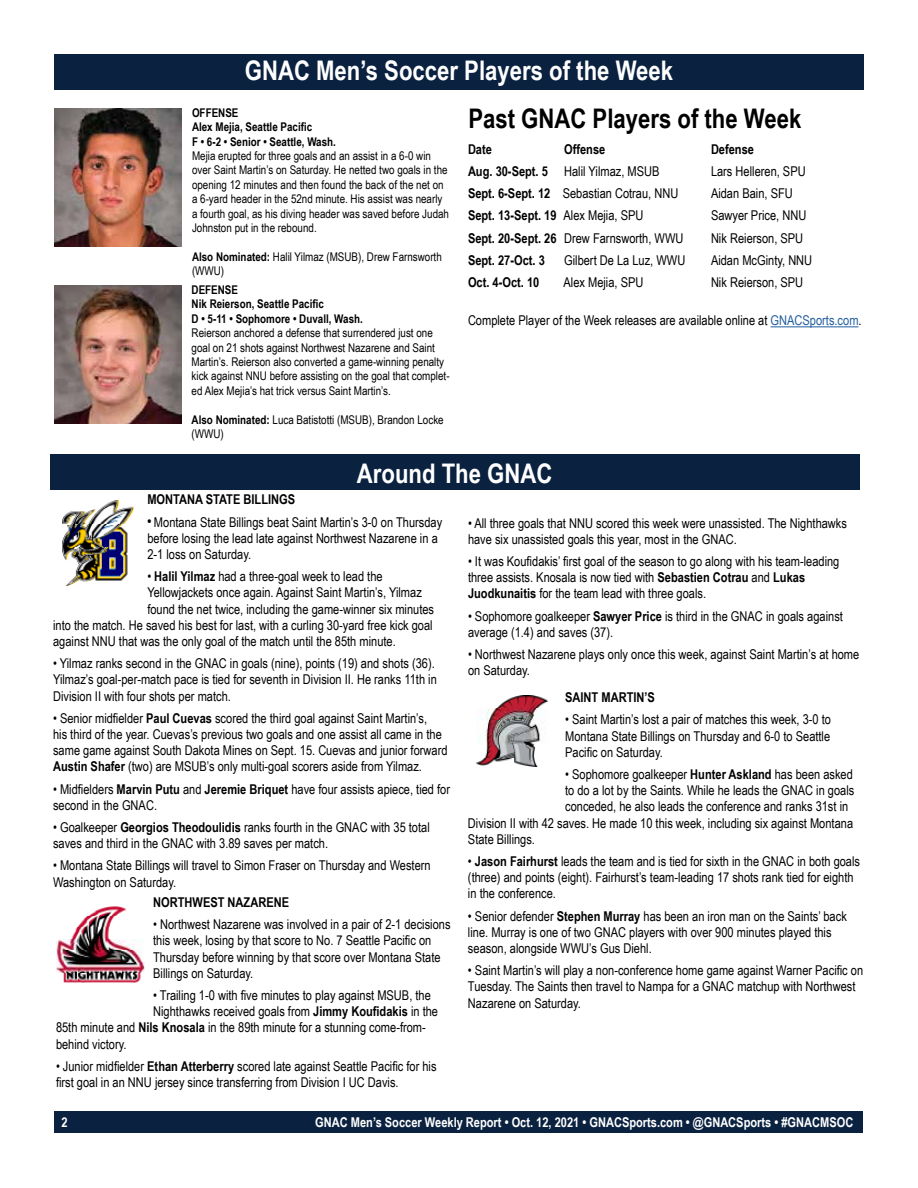
<style>
.page{position:relative;width:918px;height:1188px;background:#fff}
.page>*{position:absolute;margin:0;border:0;box-sizing:border-box;transform-origin:0 0}
.t1{font:700 27px "Arial Narrow";color:#fff}
.t2{font:700 27px "Arial Narrow";color:#000}
.t3{font:13.5px/16.2px "Arial Narrow";color:#000}
.t4{font:700 13.5px "Arial Narrow";color:#000}
.t5{font:700 13.5px "Arial Narrow";color:#fff}
.t6{font:12px/14.4px "Arial Narrow";color:#000}
.t7{font:700 12px/14.4px "Arial Narrow";color:#000}
.s1{font-weight:700}
.s2{font-weight:400}
.s3{color:#215e9e}
</style>
<div class="page">
<div style="left:55px;top:1111px;width:808px;height:22px;background:#0a2240"></div>
<div style="left:54px;top:54px;width:810px;height:36px;background:#0a2240"></div>
<hr style="left:771px;top:326px;width:88px;height:1px;background:#215e9e">
<img style="left:62px;top:501px;width:72px;height:85px">
<img style="left:56px;top:906px;width:88px;height:77px">
<img style="left:477px;top:696px;width:71px;height:71px">
<div style="left:50px;top:454px;width:810px;height:36px;background:#0a2240"></div>
<img style="left:54px;top:108px;width:128px;height:138px">
<img style="left:54px;top:285px;width:128px;height:139px">
<h1 class="t1" style="left:245px;top:50px;width:430px">GNAC Men’s Soccer Players of the Week</h1>
<p class="t7" style="left:192px;top:105px;width:145px">OFFENSE<br>Alex Mejia, Seattle Pacific<br>F • 6-2 • Senior • Seattle, Wash.</p>
<p class="t6" style="left:192px;top:148px;width:259px">Mejia erupted for three goals and an assist in a 6-0 win over Saint Martin’s on Saturday. He netted two goals in the opening 12 minutes and then found the back of the net on a 6-yard header in the 52nd minute. His assist was nearly a fourth goal, as his diving header was saved before Judah Johnston put in the rebound.</p>
<p class="t6" style="left:192px;top:249px;width:251px"><span class="s1">Also Nominated:</span> Halil Yilmaz (MSUB), Drew Farnsworth (WWU)</p>
<p class="t7" style="left:192px;top:282px;width:173px">DEFENSE<br>Nik Reierson, Seattle Pacific<br>D • 5-11 • Sophomore • Duvall, Wash.</p>
<p class="t6" style="left:192px;top:325px;width:259px">Reierson anchored a defense that surrendered just one goal on 21 shots against Northwest Nazarene and Saint Martin’s. Reierson also converted a game-winning penalty kick against NNU before assisting on the goal that complet&shy;ed Alex Mejia’s hat trick versus Saint Martin’s.</p>
<p class="t6" style="left:192px;top:412px;width:254px"><span class="s1">Also Nominated:</span> Luca Batistotti (MSUB), Brandon Locke (WWU)</p>
<h1 class="t2" style="left:468px;top:98px;width:335px">Past GNAC Players of the Week</h1>
<p class="t4" style="left:468px;top:139px;width:25px">Date</p>
<p class="t4" style="left:564px;top:139px;width:43px">Offense</p>
<p class="t4" style="left:711px;top:139px;width:45px">Defense</p>
<p class="t3" style="left:468px;top:163px;width:193px"><span class="s1">Aug. 30-Sept. 5</span> Halil Yilmaz, MSUB</p>
<p class="t3" style="left:711px;top:163px;width:96px">Lars Helleren, SPU</p>
<p class="t3" style="left:468px;top:185px;width:212px"><span class="s1">Sept. 6-Sept. 12</span> Sebastian Cotrau, NNU</p>
<p class="t3" style="left:711px;top:185px;width:83px">Aidan Bain, SFU</p>
<p class="t4" style="left:468px;top:205px;width:177px">Sept. 13-Sept. 19 <span class="s2">Alex Mejia, SPU</span></p>
<p class="t3" style="left:711px;top:207px;width:97px">Sawyer Price, NNU</p>
<p class="t3" style="left:468px;top:229px;width:217px"><span class="s1">Sept. 20-Sept. 26</span> Drew Farnsworth, WWU</p>
<p class="t3" style="left:711px;top:229px;width:94px">Nik Reierson, SPU</p>
<p class="t4" style="left:468px;top:250px;width:78px">Sept. 27-Oct. 3</p>
<p class="t3" style="left:564px;top:251px;width:123px">Gilbert De La Luz, WWU</p>
<p class="t3" style="left:711px;top:251px;width:103px">Aidan McGinty, NNU</p>
<p class="t4" style="left:468px;top:272px;width:73px">Oct. 4-Oct. 10</p>
<p class="t3" style="left:564px;top:274px;width:81px">Alex Mejia, SPU</p>
<p class="t3" style="left:711px;top:274px;width:94px">Nik Reierson, SPU</p>
<p class="t3" style="left:468px;top:312px;width:395px">Complete Player of the Week releases are available online at <span class="s3">GNACSports.com</span>.</p>
<h1 class="t1" style="left:357px;top:453px;width:197px">Around The GNAC</h1>
<p class="t3" style="left:468px;top:514px;width:381px">• All three goals that NNU scored this week were unassisted. The Nighthawks have six unassisted goals this year, most in the GNAC.</p>
<p class="t3" style="left:468px;top:553px;width:373px">• It was Koufidakis’ first goal of the season to go along with his team-leading three assists. Knosala is now tied with <span class="s1">Sebastien Cotrau</span> and <span class="s1">Lukas<br>Juodkunaitis</span> for the team lead with three goals.</p>
<p class="t3" style="left:468px;top:607px;width:376px">• Sophomore goalkeeper <span class="s1">Sawyer Price</span> is third in the GNAC in goals against average (1.4) and saves (37).</p>
<p class="t3" style="left:468px;top:646px;width:393px">• Northwest Nazarene plays only once this week, against Saint Martin’s at home on Saturday.</p>
<p class="t4" style="left:147px;top:489px;width:149px">MONTANA STATE BILLINGS</p>
<p class="t3" style="left:147px;top:513px;width:296px"><span class="s1">•</span> Montana State Billings beat Saint Martin’s 3-0 on Thursday before losing the lead late against Northwest Nazarene in a<br>2-1 loss on Saturday.</p>
<p class="t3" style="left:147px;top:568px;width:237px">• <span class="s1">Halil Yilmaz</span> had a three-goal week to lead the</p>
<p class="t3" style="left:147px;top:584px;width:276px">Yellowjackets once again. Against Saint Martin’s, Yilmaz</p>
<p class="t3" style="left:147px;top:600px;width:288px">found the net twice, including the game-winner six minutes</p>
<p class="t3" style="left:53px;top:616px;width:381px">into the match. He saved his best for last, with a curling 30-yard free kick goal</p>
<p class="t3" style="left:53px;top:633px;width:344px">against NNU that was the only goal of the match until the 85th minute.</p>
<p class="t3" style="left:53px;top:655px;width:385px">• Yilmaz ranks second in the GNAC in goals (nine), points (19) and shots (36).<br>Yilmaz’s goal-per-match pace is tied for seventh in Division II. He ranks 11th in<br>Division II with four shots per match.</p>
<p class="t3" style="left:53px;top:709px;width:396px">• Senior midfielder <span class="s1">Paul Cuevas</span> scored the third goal against Saint Martin’s,<br>his third of the year. Cuevas’s previous two goals and one assist all came in the same game against South Dakota Mines on Sept. 15. Cuevas and junior forward <span class="s1">Austin Shafer</span> (two) are MSUB’s only multi-goal scorers aside from Yilmaz.</p>
<p class="t3" style="left:53px;top:780px;width:399px">• Midfielders <span class="s1">Marvin Putu</span> and <span class="s1">Jeremie Briquet</span> have four assists apiece, tied for second in the GNAC.</p>
<p class="t3" style="left:53px;top:819px;width:378px">• Goalkeeper <span class="s1">Georgios Theodoulidis</span> ranks fourth in the GNAC with 35 total saves and third in the GNAC with 3.89 saves per match.</p>
<p class="t3" style="left:53px;top:857px;width:379px">• Montana State Billings will travel to Simon Fraser on Thursday and Western<br>Washington on Saturday.</p>
<p class="t4" style="left:565px;top:687px;width:91px">SAINT MARTIN’S</p>
<p class="t3" style="left:565px;top:711px;width:267px;text-align:justify">• Saint Martin’s lost a pair of matches this week, 3-0 to Montana State Billings on Thursday and 6-0 to Seattle Pacific on Saturday.</p>
<p class="t3" style="left:565px;top:766px;width:289px">• Sophomore goalkeeper <span class="s1">Hunter Askland</span> has been asked</p>
<p class="t3" style="left:565px;top:782px;width:291px">to do a lot by the Saints. While he leads the GNAC in goals</p>
<p class="t3" style="left:565px;top:798px;width:285px">conceded, he also leads the conference and ranks 31st in</p>
<p class="t3" style="left:468px;top:814px;width:387px">Division II with 42 saves. He made 10 this week, including six against Montana</p>
<p class="t3" style="left:468px;top:830px;width:69px">State Billings.</p>
<p class="t3" style="left:468px;top:853px;width:394px">• <span class="s1">Jason Fairhurst</span> leads the team and is tied for sixth in the GNAC in both goals (three) and points (eight). Fairhurst’s team-leading 17 shots rank tied for eighth in the conference.</p>
<p class="t3" style="left:468px;top:907px;width:380px">• Senior defender <span class="s1">Stephen Murray</span> has been an iron man on the Saints’ back line. Murray is one of two GNAC players with over 900 minutes played this season, alongside WWU’s Gus Diehl.</p>
<p class="t3" style="left:468px;top:962px;width:397px">• Saint Martin’s will play a non-conference home game against Warner Pacific on<br>Tuesday. The Saints then travel to Nampa for a GNAC matchup with Northwest<br>Nazarene on Saturday.</p>
<p class="t4" style="left:153px;top:892px;width:137px">NORTHWEST NAZARENE</p>
<p class="t3" style="left:153px;top:916px;width:299px">• Northwest Nazarene was involved in a pair of 2-1 decisions this week, losing by that score to No. 7 Seattle Pacific on Thursday before winning by that score over Montana State Billings on Saturday.</p>
<p class="t3" style="left:153px;top:987px;width:279px">• Trailing 1-0 with five minutes to play against MSUB, the</p>
<p class="t3" style="left:153px;top:1003px;width:286px">Nighthawks received goals from <span class="s1">Jimmy Koufidakis</span> in the</p>
<p class="t3" style="left:56px;top:1019px;width:371px">85th minute and <span class="s1">Nils Knosala</span> in the 89th minute for a stunning come-from-</p>
<p class="t3" style="left:56px;top:1035px;width:72px">behind victory.</p>
<p class="t3" style="left:56px;top:1057px;width:382px">• Junior midfielder <span class="s1">Ethan Atterberry</span> scored late against Seattle Pacific for his first goal in an NNU jersey since transferring from Division I UC Davis.</p>
<p class="t5" style="left:61px;top:1112px;width:8px">2</p>
<p class="t5" style="left:315px;top:1112px;width:540px">GNAC Men’s Soccer Weekly Report • Oct. 12, 2021 • GNACSports.com • @GNACSports • #GNACMSOC</p>
</div>
